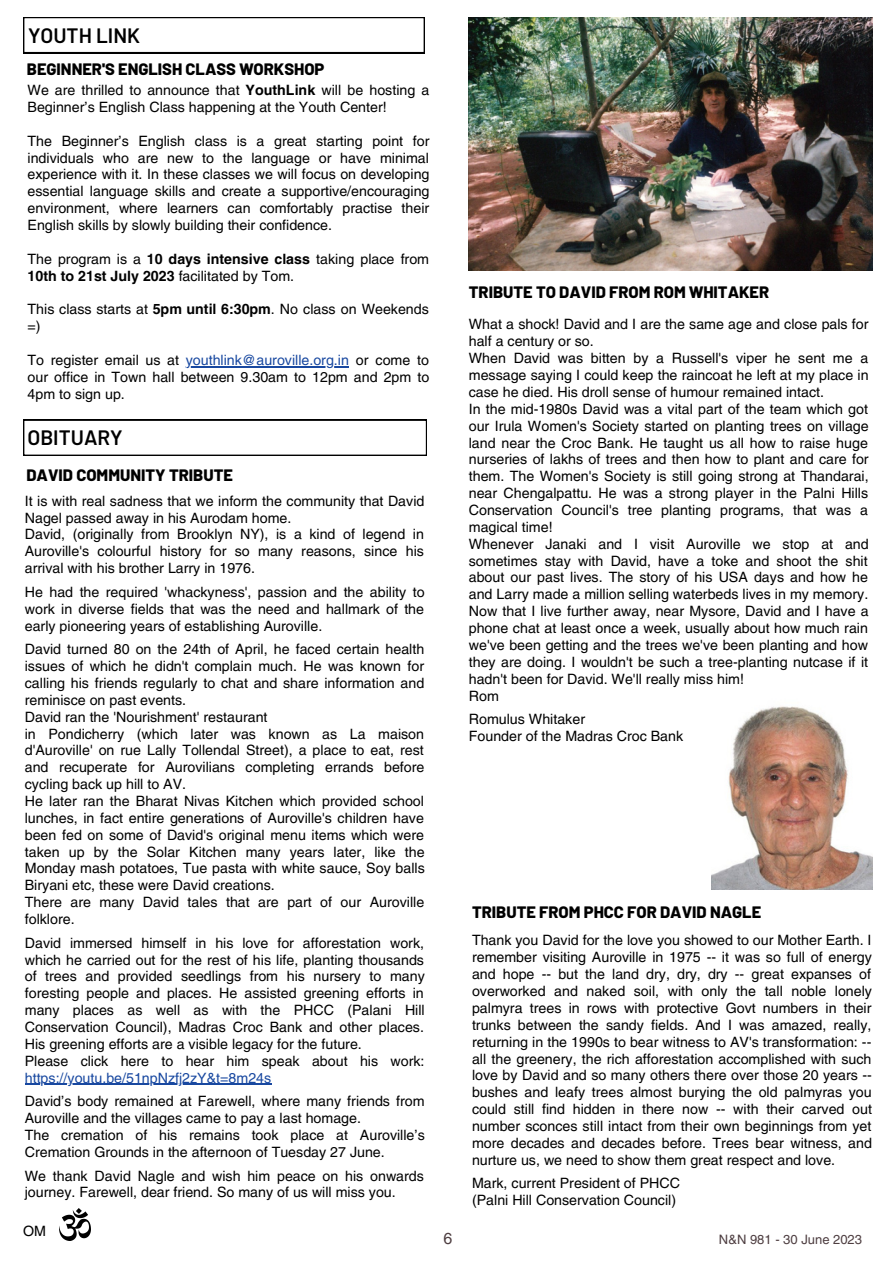
<style>
.page{position:relative;width:893px;height:1264px;background:#fff}
.page>*{position:absolute;margin:0;border:0;box-sizing:border-box;transform-origin:0 0}
.t1{font:600 20.85px "Barlow";color:#000}
.t2{font:800 16.5px "Barlow";color:#000}
.t3{font:16.05px "Helvetica LT Pro";color:#4e3e41}
.t4{font:14.25px/16.8px "Helvetica LT Pro";color:#000;text-align:justify}
.t5{font:13.05px "Helvetica LT Pro";color:#4e3e41}
.s1{font-weight:700}
.s2{color:#1848a0}
</style>
<div class="page">
<img style="left:469px;top:17px;width:403px;height:253px">
<svg style="left:23px;top:420px;width:404px;height:36px"></svg>
<img style="left:59px;top:1208px;width:32px;height:32px">
<hr style="left:25px;top:1083px;width:246px;height:1px;background:#1848a0">
<img style="left:711px;top:706px;width:161px;height:183px">
<svg style="left:23px;top:17px;width:401px;height:36px"></svg>
<hr style="left:186px;top:366px;width:163px;height:1px;background:#1848a0">
<p class="t1" style="left:28px;top:22px;width:114px">YOUTH LINK</p>
<p class="t2" style="left:27px;top:58px;width:299px">BEGINNER'S ENGLISH CLASS WORKSHOP</p>
<p class="t4" style="left:28px;top:83px;width:403px">We are thrilled to announce that <span class="s1">YouthLink</span> will be hosting a<br>Beginner’s English Class happening at the Youth Center!</p>
<p class="t4" style="left:28px;top:134px;width:403px">The Beginner’s English class is a great starting point for individuals who are new to the language or have minimal experience with it. In these classes we will focus on developing essential language skills and create a supportive/encouraging environment, where learners can comfortably practise their English skills by slowly building their confidence.</p>
<p class="t4" style="left:28px;top:252px;width:403px">The program is a <span class="s1">10 days intensive class</span> taking place from<br><span class="s1">10th to 21st July 2023</span> facilitated by Tom.</p>
<p class="t4" style="left:28px;top:302px;width:403px">This class starts at <span class="s1">5pm until 6:30pm</span>. No class on Weekends =)</p>
<p class="t4" style="left:28px;top:353px;width:403px">To register email us at <span class="s2">youthlink@auroville.org.in</span> or come to our office in Town hall between 9.30am to 12pm and 2pm to 4pm to sign up.</p>
<p class="t1" style="left:27px;top:424px;width:97px">OBITUARY</p>
<p class="t2" style="left:26px;top:464px;width:208px">DAVID COMMUNITY TRIBUTE</p>
<p class="t4" style="left:25px;top:493px;width:401px">It is with real sadness that we inform the community that David<br>Nagel passed away in his Aurodam home.</p>
<p class="t4" style="left:25px;top:527px;width:400px">David, (originally from Brooklyn NY), is a kind of legend in Auroville's colourful history for so many reasons, since his arrival with his brother Larry in 1976.</p>
<p class="t4" style="left:25px;top:585px;width:401px">He had the required 'whackyness', passion and the ability to work in diverse fields that was the need and hallmark of the early pioneering years of establishing Auroville.</p>
<p class="t4" style="left:25px;top:642px;width:401px">David turned 80 on the 24th of April, he faced certain health issues of which he didn't complain much. He was known for calling his friends regularly to chat and share information and reminisce on past events.</p>
<p class="t4" style="left:25px;top:709px;width:244px">David ran the 'Nourishment' restaurant</p>
<p class="t4" style="left:25px;top:726px;width:401px">in Pondicherry (which later was known as La maison d'Auroville' on rue Lally Tollendal Street), a place to eat, rest and recuperate for Aurovilians completing errands before cycling back up hill to AV.</p>
<p class="t4" style="left:25px;top:794px;width:401px">He later ran the Bharat Nivas Kitchen which provided school lunches, in fact entire generations of Auroville's children have been fed on some of David's original menu items which were taken up by the Solar Kitchen many years later, like the Monday mash potatoes, Tue pasta with white sauce, Soy balls Biryani etc, these were David creations.</p>
<p class="t4" style="left:25px;top:895px;width:401px">There are many David tales that are part of our Auroville folklore.</p>
<p class="t4" style="left:25px;top:935px;width:401px">David immersed himself in his love for afforestation work, which he carried out for the rest of his life, planting thousands of trees and provided seedlings from his nursery to many foresting people and places. He assisted greening efforts in many places as well as with the PHCC (Palani Hill Conservation Council), Madras Croc Bank and other places.<br>His greening efforts are a visible legacy for the future.</p>
<p class="t4" style="left:25px;top:1053px;width:401px">Please click here to hear him speak about his work: <span class="s2">https://youtu.be/51npNzfj2zY&amp;t=8m24s</span></p>
<p class="t4" style="left:25px;top:1094px;width:401px">David’s body remained at Farewell, where many friends from<br>Auroville and the villages came to pay a last homage.</p>
<p class="t4" style="left:25px;top:1127px;width:401px">The cremation of his remains took place at Auroville’s<br>Cremation Grounds in the afternoon of Tuesday 27 June.</p>
<p class="t4" style="left:25px;top:1168px;width:400px">We thank David Nagle and wish him peace on his onwards journey. Farewell, dear friend. So many of us will miss you.</p>
<p class="t4" style="left:23px;top:1223px;width:24px">OM</p>
<p class="t3" style="left:443px;top:1232px;width:10px">6</p>
<p class="t2" style="left:469px;top:281px;width:302px">TRIBUTE TO DAVID FROM ROM WHITAKER</p>
<p class="t4" style="left:469px;top:317px;width:401px">What a shock! David and I are the same age and close pals for half a century or so.</p>
<p class="t4" style="left:469px;top:351px;width:401px">When David was bitten by a Russell's viper he sent me a message saying I could keep the raincoat he left at my place in case he died. His droll sense of humour remained intact.</p>
<p class="t4" style="left:469px;top:402px;width:401px">In the mid-1980s David was a vital part of the team which got our Irula Women's Society started on planting trees on village land near the Croc Bank. He taught us all how to raise huge nurseries of lakhs of trees and then how to plant and care for them. The Women's Society is still going strong at Thandarai, near Chengalpattu. He was a strong player in the Palni Hills Conservation Council's tree planting programs, that was a magical time!</p>
<p class="t4" style="left:469px;top:536px;width:401px">Whenever Janaki and I visit Auroville we stop at and sometimes stay with David, have a toke and shoot the shit about our past lives. The story of his USA days and how he and Larry made a million selling waterbeds lives in my memory.</p>
<p class="t4" style="left:469px;top:604px;width:401px">Now that I live further away, near Mysore, David and I have a phone chat at least once a week, usually about how much rain we've been getting and the trees we've been planting and how they are doing. I wouldn't be such a tree-planting nutcase if it hadn't been for David. We'll really miss him!</p>
<p class="t4" style="left:469px;top:688px;width:32px">Rom</p>
<p class="t4" style="left:469px;top:712px;width:118px">Romulus Whitaker</p>
<p class="t4" style="left:469px;top:729px;width:216px">Founder of the Madras Croc Bank</p>
<p class="t2" style="left:472px;top:901px;width:290px">TRIBUTE FROM PHCC FOR DAVID NAGLE</p>
<p class="t4" style="left:472px;top:933px;width:401px">Thank you David for the love you showed to our Mother Earth. I remember visiting Auroville in 1975 -- it was so full of energy and hope -- but the land dry, dry, dry -- great expanses of overworked and naked soil, with only the tall noble lonely palmyra trees in rows with protective Govt numbers in their trunks between the sandy fields. And I was amazed, really, returning in the 1990s to bear witness to AV's transformation: -- all the greenery, the rich afforestation accomplished with such love by David and so many others there over those 20 years -- bushes and leafy trees almost burying the old palmyras you could still find hidden in there now -- with their carved out number sconces still intact from their own beginnings from yet more decades and decades before. Trees bear witness, and nurture us, we need to show them great respect and love.</p>
<p class="t4" style="left:472px;top:1176px;width:209px">Mark, current President of PHCC</p>
<p class="t4" style="left:472px;top:1193px;width:205px">(Palni Hill Conservation Council)</p>
<p class="t5" style="left:718px;top:1234px;width:145px">N&amp;N 981 - 30 June 2023</p>
</div>
